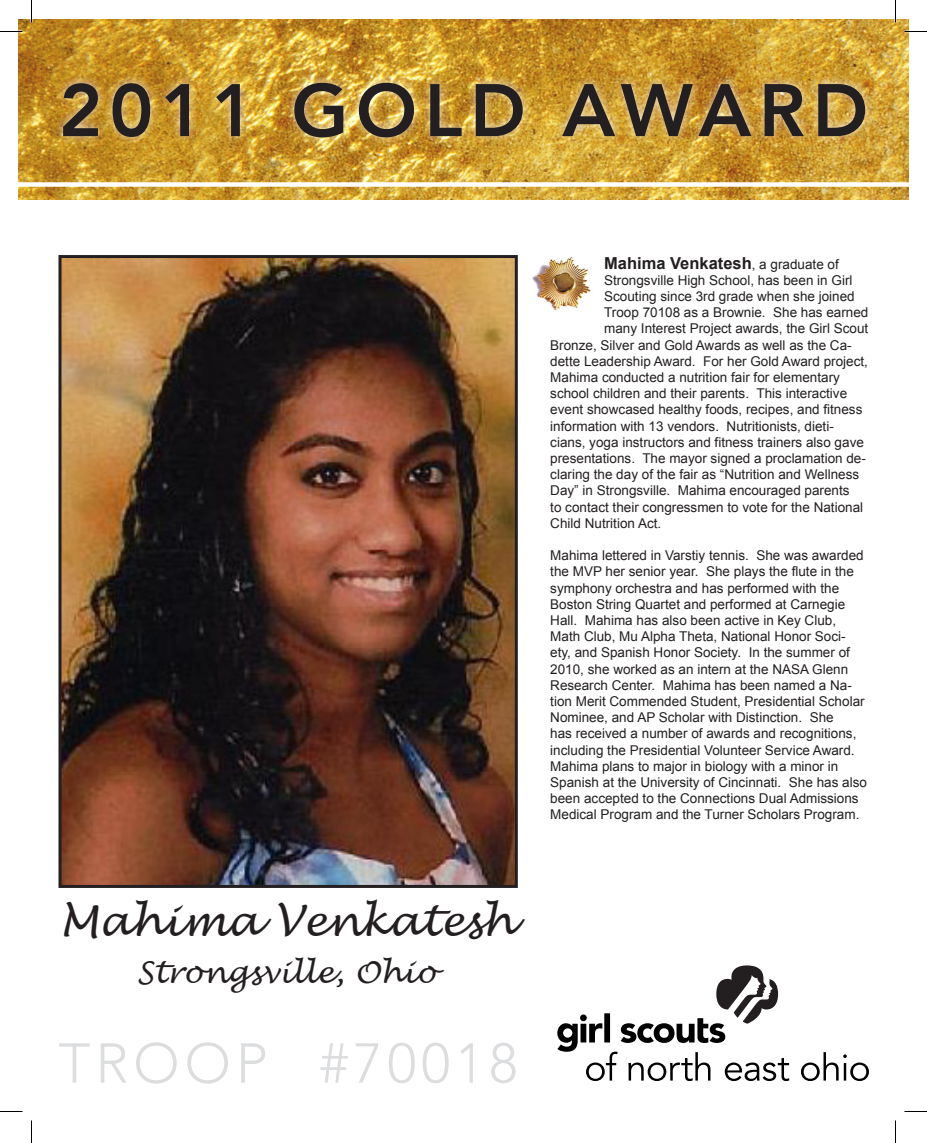
<style>
.page{position:relative;width:927px;height:1143px;background:#fff}
.page>*{position:absolute;margin:0;border:0;box-sizing:border-box;transform-origin:0 0}
.t1{font:800 73.5px "Avenir";letter-spacing:.1em;color:#231f20}
.t2{font:300 55.5px "Avenir";letter-spacing:.09em;color:#dcdddf}
.t3{font:italic 42px "Lucida Handwriting";color:#231f20}
.t4{font:italic 30px "Lucida Handwriting";color:#231f20}
.t5{font:700 16.5px "Arial";color:#231f20}
.t6{font:13.5px/16.2px "Arial";color:#231f20}
.s1{font-weight:400;font-size:13.5px}
</style>
<div class="page">
<svg style="left:801px;top:1052px;width:68px;height:29px"></svg>
<svg style="left:557px;top:965px;width:232px;height:116px"></svg>
<img style="left:18px;top:20px;width:891px;height:180px">
<div style="left:18px;top:182px;width:891px;height:5px;background:#fff"></div>
<div style="left:53px;top:73px;width:821px;height:74px;background:#fff;opacity:.75"></div>
<img style="left:532px;top:257px;width:59px;height:53px">
<img style="left:62px;top:259px;width:452px;height:625px">
<div style="left:58px;top:255px;width:460px;height:633px;border:3px solid #231f20"></div>
<svg style="left:0;top:31px;width:22px;height:1px"></svg>
<svg style="left:904px;top:31px;width:23px;height:1px"></svg>
<svg style="left:0;top:1111px;width:22px;height:1px"></svg>
<svg style="left:904px;top:1111px;width:23px;height:1px"></svg>
<svg style="left:31px;top:0;width:1px;height:22px"></svg>
<svg style="left:31px;top:1120px;width:1px;height:23px"></svg>
<svg style="left:895px;top:0;width:1px;height:22px"></svg>
<svg style="left:895px;top:1120px;width:1px;height:23px"></svg>
<h1 class="t1" style="left:59px;top:67px;width:811px">2011 GOLD AWARD</h1>
<p class="t5" style="left:604px;top:252px;width:236px">Mahima Venkatesh<span class="s1">, a graduate of</span></p>
<p class="t6" style="left:604px;top:272px;width:250px">Strongsville High School, has been in Girl</p>
<p class="t6" style="left:604px;top:288px;width:252px">Scouting since 3rd grade when she joined</p>
<p class="t6" style="left:604px;top:304px;width:266px">Troop 70108 as a Brownie. She has earned</p>
<p class="t6" style="left:604px;top:320px;width:266px">many Interest Project awards, the Girl Scout</p>
<p class="t6" style="left:550px;top:337px;width:303px">Bronze, Silver and Gold Awards as well as the Ca-</p>
<p class="t6" style="left:550px;top:353px;width:319px">dette Leadership Award. For her Gold Award project,</p>
<p class="t6" style="left:550px;top:369px;width:291px">Mahima conducted a nutrition fair for elementary</p>
<p class="t6" style="left:550px;top:385px;width:298px">school children and their parents. This interactive</p>
<p class="t6" style="left:550px;top:401px;width:314px">event showcased healthy foods, recipes, and fitness</p>
<p class="t6" style="left:550px;top:418px;width:285px">information with 13 vendors. Nutritionists, dieti-</p>
<p class="t6" style="left:550px;top:434px;width:315px">cians, yoga instructors and fitness trainers also gave</p>
<p class="t6" style="left:550px;top:450px;width:317px">presentations. The mayor signed a proclamation de-</p>
<p class="t6" style="left:550px;top:466px;width:310px">claring the day of the fair as “Nutrition and Wellness</p>
<p class="t6" style="left:550px;top:482px;width:301px">Day” in Strongsville. Mahima encouraged parents</p>
<p class="t6" style="left:550px;top:499px;width:314px">to contact their congressmen to vote for the National</p>
<p class="t6" style="left:550px;top:515px;width:113px">Child Nutrition Act.</p>
<p class="t6" style="left:550px;top:547px;width:318px">Mahima lettered in Varstiy tennis. She was awarded the MVP her senior year. She plays the flute in the symphony orchestra and has performed with the Boston String Quartet and performed at Carnegie Hall. Mahima has also been active in Key Club, Math Club, Mu Alpha Theta, National Honor Soci&shy;ety, and Spanish Honor Society. In the summer of 2010, she worked as an intern at the NASA Glenn Research Center. Mahima has been named a Na&shy;tion Merit Commended Student, Presidential Scholar Nominee, and AP Scholar with Distinction. She<br>has received a number of awards and recognitions, including the Presidential Volunteer Service Award.<br>Mahima plans to major in biology with a minor in Spanish at the University of Cincinnati. She has also been accepted to the Connections Dual Admissions Medical Program and the Turner Scholars Program.</p>
<p class="t3" style="left:59px;top:896px;width:456px">Mahima Venkatesh</p>
<p class="t4" style="left:137px;top:954px;width:301px">Strongsville, Ohio</p>
<p class="t2" style="left:58px;top:1031px;width:461px">TROOP #70018</p>
</div>
